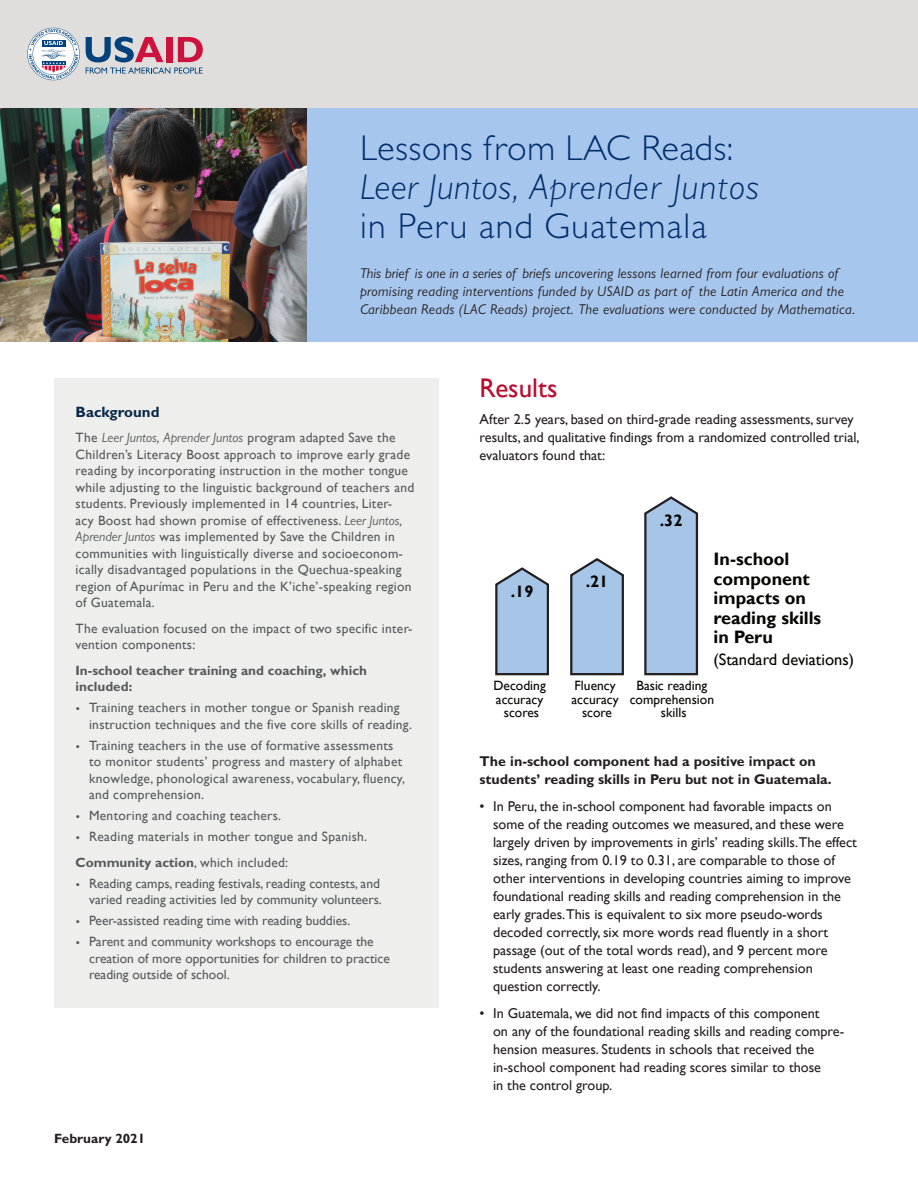
<style>
.page{position:relative;width:918px;height:1188px;background:#fff}
.page>*{position:absolute;margin:0;border:0;box-sizing:border-box;transform-origin:0 0}
.t1{font:300 36px/39px "Gill Sans";letter-spacing:.02em;color:#002f6c}
.t2{font:27px "Gill Sans";color:#ba0c2f}
.t3{font:700 18px/19.5px "Gill Sans";color:#050504}
.t4{font:16.5px "Gill Sans";color:#050504}
.t5{font:700 16.5px "Gill Sans";color:#050504}
.Highlight_Feature_he{font:700 15px "Gill Sans";color:#082848}
.Paragraph{font:14.25px/18px "Gill Sans";color:#231f20}
.Paragraph-2{font:italic 14.25px/18px "Gill Sans";letter-spacing:.02em;color:#231f20}
.Paragraph-3{font:700 14.25px/18px "Gill Sans";color:#231f20}
.Highlight_Feature_te{font:13.5px/16.5px "Gill Sans";letter-spacing:.02em;color:#57585a}
.Highlight_Feature_te-2{font:13.5px/16.5px "Gill Sans";color:#57585a;text-align:right}
.Highlight_Feature_te-3{font:700 13.5px/16.5px "Gill Sans";color:#57585a}
.t6{font:13.5px/13.5px "Gill Sans";color:#050504;text-align:center}
.t7{font:700 13.5px "Gill Sans";color:#231f20}
.s1{font-style:italic}
.s2{font-family:"Zilla Slab"}
.s3{font-weight:400}
</style>
<div class="page">
<div style="left:0;top:0;width:918px;height:108px;background:#e0dedc"></div>
<div style="left:54px;top:378px;width:385px;height:630px;background:#eeefed"></div>
<svg style="left:86px;top:37px;width:117px;height:37px"></svg>
<svg style="left:27px;top:28px;width:53px;height:52px"></svg>
<div style="left:306px;top:108px;width:612px;height:234px;background:#a7c6ed"></div>
<img style="left:0;top:108px;width:306px;height:234px">
<svg style="left:495px;top:567px;width:54px;height:109px;background:#a0b7d2"></svg>
<svg style="left:570px;top:558px;width:54px;height:118px;background:#9fb7d2"></svg>
<svg style="left:644px;top:496px;width:55px;height:180px;background:#a0b8d5"></svg>
<p class="t1" style="left:360px;top:128px;width:401px">Lessons from LAC Reads:<br><span class="s1">Leer Juntos, Aprender Juntos </span>in Peru and Guatemala</p>
<p class="Paragraph-2" style="left:360px;top:264px;width:497px">This brief is one in a series of briefs uncovering lessons learned from four evaluations of promising reading interventions funded by USAID as part of the Latin America and the<br>Caribbean Reads (LAC Reads) project. The evaluations were conducted by Mathematica.</p>
<p class="Highlight_Feature_he" style="left:76px;top:402px;width:85px">Background</p>
<p class="Highlight_Feature_te" style="left:76px;top:429px;width:340px">The <span class="s1">Leer Juntos, Aprender Juntos</span> program adapted Save the Children’s Literacy Boost approach to improve early grade reading by incorporating instruction in the mother tongue while adjusting to the linguistic background of teachers and students. Previously implemented in 14 countries, Liter-<br>acy Boost had shown promise of effectiveness. <span class="s1">Leer Juntos, Aprender Juntos</span> was implemented by Save the Children in communities with linguistically diverse and socioeconom&shy;ically disadvantaged populations in the Quechua-speaking region of Apurímac in Peru and the K’iche’-speaking region of Guatemala.</p>
<p class="Highlight_Feature_te" style="left:76px;top:620px;width:338px">The evaluation focused on the impact of two specific inter&shy;vention components:</p>
<p class="Highlight_Feature_te-3" style="left:76px;top:662px;width:293px">In-school teacher training and coaching, which included:</p>
<p class="Highlight_Feature_te" style="left:89px;top:699px;width:324px;text-indent:-14px"><span class="s2">•</span> Training teachers in mother tongue or Spanish reading instruction techniques and the five core skills of reading.</p>
<p class="Highlight_Feature_te" style="left:89px;top:737px;width:317px;text-indent:-14px"><span class="s2">•</span> Training teachers in the use of formative assessments to monitor students’ progress and mastery of alphabet knowledge, phonological awareness, vocabulary, fluency, and comprehension.</p>
<p class="Highlight_Feature_te" style="left:76px;top:807px;width:207px"><span class="s2">•</span> Mentoring and coaching teachers.</p>
<p class="Highlight_Feature_te" style="left:76px;top:828px;width:293px"><span class="s2">•</span> Reading materials in mother tongue and Spanish.</p>
<p class="Highlight_Feature_te-3" style="left:76px;top:854px;width:214px">Community action<span class="s3">, which included:</span></p>
<p class="Highlight_Feature_te-2" style="left:76px;top:875px;width:308px"><span class="s2">•</span> Reading camps, reading festivals, reading contests, and varied reading activities led by community volunteers.</p>
<p class="Highlight_Feature_te-2" style="left:76px;top:912px;width:276px"><span class="s2">•</span> Peer-assisted reading time with reading buddies.</p>
<p class="Highlight_Feature_te-2" style="left:89px;top:933px;width:302px;text-align:left;text-indent:-14px"><span class="s2">•</span> Parent and community workshops to encourage the creation of more opportunities for children to practice reading outside of school.</p>
<p class="t7" style="left:54px;top:1130px;width:93px">February 2021</p>
<h1 class="t2" style="left:480px;top:372px;width:79px">Results</h1>
<p class="Paragraph" style="left:480px;top:410px;width:382px">After 2.5 years, based on third-grade reading assessments, survey results, and qualitative findings from a randomized controlled trial, evaluators found that:</p>
<p class="t5" style="left:511px;top:581px;width:24px">.19</p>
<p class="t6" style="left:493px;top:679px;width:54px">Decoding accuracy scores</p>
<p class="t5" style="left:586px;top:572px;width:24px">.21</p>
<p class="t5" style="left:660px;top:510px;width:24px">.32</p>
<p class="t3" style="left:714px;top:550px;width:109px">In-school component impacts on reading skills in Peru</p>
<p class="t4" style="left:714px;top:650px;width:142px">(Standard deviations)</p>
<p class="t6" style="left:572px;top:679px;width:49px">Fluency accuracy score</p>
<p class="t6" style="left:630px;top:679px;width:86px">Basic reading comprehension skills</p>
<p class="Paragraph-3" style="left:480px;top:752px;width:354px">The in-school component had a positive impact on students’ reading skills in Peru but not in Guatemala.</p>
<p class="Paragraph" style="left:493px;top:797px;width:365px;text-indent:-14px">• In Peru, the in-school component had favorable impacts on some of the reading outcomes we measured, and these were largely driven by improvements in girls’ reading skills.The effect sizes, ranging from 0.19 to 0.31, are comparable to those of other interventions in developing countries aiming to improve foundational reading skills and reading comprehension in the early grades.This is equivalent to six more pseudo-words decoded correctly, six more words read fluently in a short passage (out of the total words read), and 9 percent more students answering at least one reading comprehension question correctly.</p>
<p class="Paragraph" style="left:493px;top:1004px;width:353px;text-indent:-14px">• In Guatemala, we did not find impacts of this component<br>on any of the foundational reading skills and reading compre&shy;hension measures. Students in schools that received the in-school component had reading scores similar to those<br>in the control group.</p>
</div>
